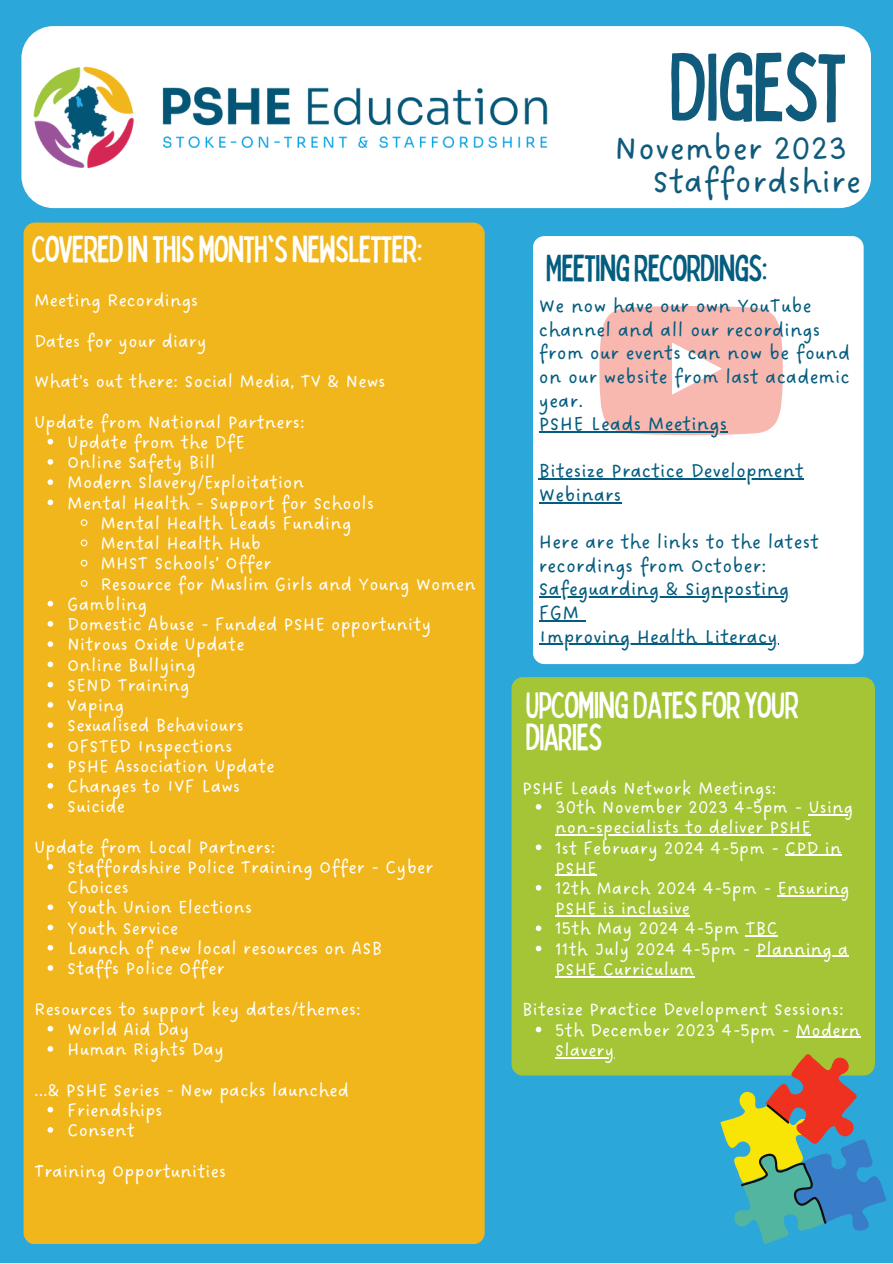
<style>
.page{position:relative;width:893px;height:1264px;background:#fff}
.page>*{position:absolute;margin:0;border:0;box-sizing:border-box;transform-origin:0 0}
.t1{font:condensed 96.15px "Bobby Jones";letter-spacing:-.025em;color:#105b7c}
.t2{font:condensed 37.5px/32.5px "Bobby Jones";letter-spacing:-.025em;color:#fff}
.t3{font:condensed 37.5px "Bobby Jones";letter-spacing:-.025em;color:#045c7f}
.t4{font:35.7px "DO Sans Regular";letter-spacing:.01em;color:#105b7c}
.t5{font:21px/23.5px "DO Sans Regular";letter-spacing:.01em;color:#045c7f}
.t6{font:19.5px/20.2px "DO Sans Regular";letter-spacing:.01em;color:#fff}
.t7{font:19.35px/20.2px "DO Sans Regular";letter-spacing:.01em;color:#fff}
</style>
<div class="page">
<div style="left:0;top:0;width:892px;height:1262px;background:#2ca7d9"></div>
<div style="left:21px;top:26px;width:850px;height:182px;background:#fff;border-radius:32px"></div>
<div style="left:24px;top:222px;width:460px;height:1022px;background:#f1b61b;border-radius:11px"></div>
<img style="left:33px;top:66px;width:515px;height:103px">
<div style="left:533px;top:236px;width:330px;height:428px;background:#fff;border-radius:11px"></div>
<div style="left:511px;top:677px;width:363px;height:398px;background:#a3c536;border-radius:11px"></div>
<svg style="left:586px;top:306px;width:197px;height:130px"></svg>
<hr style="left:539px;top:431px;width:188px;height:1px;background:#045c7f">
<hr style="left:539px;top:478px;width:264px;height:1px;background:#045c7f">
<hr style="left:539px;top:502px;width:82px;height:1px;background:#045c7f">
<hr style="left:539px;top:596px;width:250px;height:1px;background:#045c7f">
<hr style="left:539px;top:620px;width:40px;height:1px;background:#045c7f">
<hr style="left:539px;top:644px;width:239px;height:1px;background:#045c7f">
<svg style="left:535px;top:804px;width:6px;height:5px"></svg>
<hr style="left:808px;top:814px;width:45px;height:1px;background:#fff">
<hr style="left:555px;top:834px;width:255px;height:1px;background:#fff">
<svg style="left:535px;top:844px;width:6px;height:6px"></svg>
<hr style="left:785px;top:854px;width:56px;height:1px;background:#fff">
<hr style="left:555px;top:874px;width:41px;height:2px;background:#fff">
<svg style="left:535px;top:885px;width:6px;height:5px"></svg>
<hr style="left:777px;top:895px;width:72px;height:1px;background:#fff">
<hr style="left:555px;top:915px;width:135px;height:1px;background:#fff">
<svg style="left:535px;top:925px;width:6px;height:6px"></svg>
<hr style="left:745px;top:935px;width:32px;height:1px;background:#fff">
<svg style="left:535px;top:945px;width:6px;height:6px"></svg>
<hr style="left:756px;top:955px;width:92px;height:2px;background:#fff">
<hr style="left:555px;top:976px;width:139px;height:1px;background:#fff">
<svg style="left:535px;top:1026px;width:6px;height:6px"></svg>
<hr style="left:795px;top:1036px;width:65px;height:1px;background:#fff">
<hr style="left:555px;top:1057px;width:59px;height:1px;background:#fff">
<svg style="left:48px;top:439px;width:5px;height:5px"></svg>
<svg style="left:48px;top:459px;width:5px;height:6px"></svg>
<svg style="left:48px;top:479px;width:5px;height:6px"></svg>
<svg style="left:48px;top:499px;width:5px;height:6px"></svg>
<svg style="left:80px;top:519px;width:8px;height:7px"></svg>
<svg style="left:80px;top:539px;width:8px;height:8px"></svg>
<svg style="left:80px;top:559px;width:8px;height:8px"></svg>
<svg style="left:80px;top:580px;width:8px;height:7px"></svg>
<svg style="left:48px;top:601px;width:5px;height:5px"></svg>
<svg style="left:48px;top:621px;width:5px;height:5px"></svg>
<svg style="left:48px;top:641px;width:5px;height:6px"></svg>
<svg style="left:48px;top:661px;width:5px;height:6px"></svg>
<svg style="left:48px;top:681px;width:5px;height:6px"></svg>
<svg style="left:48px;top:702px;width:5px;height:5px"></svg>
<svg style="left:48px;top:722px;width:5px;height:6px"></svg>
<svg style="left:48px;top:742px;width:5px;height:6px"></svg>
<svg style="left:48px;top:762px;width:5px;height:6px"></svg>
<svg style="left:48px;top:783px;width:5px;height:5px"></svg>
<svg style="left:48px;top:803px;width:5px;height:5px"></svg>
<svg style="left:48px;top:864px;width:5px;height:5px"></svg>
<svg style="left:48px;top:904px;width:5px;height:6px"></svg>
<svg style="left:48px;top:924px;width:5px;height:6px"></svg>
<svg style="left:48px;top:945px;width:5px;height:5px"></svg>
<svg style="left:48px;top:965px;width:5px;height:5px"></svg>
<svg style="left:48px;top:1025px;width:5px;height:6px"></svg>
<svg style="left:48px;top:1046px;width:5px;height:5px"></svg>
<svg style="left:48px;top:1106px;width:5px;height:6px"></svg>
<svg style="left:48px;top:1127px;width:5px;height:5px"></svg>
<svg style="left:720px;top:1054px;width:166px;height:190px"></svg>
<p class="t2" style="left:31px;top:231px;width:393px">COVEREDINTHISMONTH'SNEWSLETTER:</p>
<p class="t6" style="left:34px;top:291px;width:165px">Meeting Recordings</p>
<p class="t6" style="left:34px;top:331px;width:174px">Dates for your diary</p>
<p class="t6" style="left:34px;top:372px;width:353px">What's out there: Social Media, TV &amp; News</p>
<p class="t6" style="left:34px;top:412px;width:272px">Update from National Partners:</p>
<p class="t6" style="left:67px;top:433px;width:179px">Update from the DfE</p>
<p class="t6" style="left:67px;top:453px;width:150px">Online Safety Bill</p>
<p class="t6" style="left:67px;top:473px;width:238px">Modern Slavery/Exploitation</p>
<p class="t6" style="left:67px;top:493px;width:308px">Mental Health - Support for Schools</p>
<p class="t6" style="left:100px;top:514px;width:252px">Mental Health Leads Funding</p>
<p class="t6" style="left:100px;top:534px;width:162px">Mental Health Hub</p>
<p class="t6" style="left:100px;top:554px;width:172px">MHST Schools’ Offer</p>
<p class="t6" style="left:100px;top:574px;width:377px">Resource for Muslim Girls and Young Women</p>
<p class="t6" style="left:67px;top:595px;width:82px">Gambling</p>
<p class="t6" style="left:67px;top:615px;width:365px">Domestic Abuse - Funded PSHE opportunity</p>
<p class="t6" style="left:67px;top:635px;width:179px">Nitrous Oxide Update</p>
<p class="t6" style="left:67px;top:655px;width:130px">Online Bullying</p>
<p class="t6" style="left:67px;top:675px;width:124px">SEND Training</p>
<p class="t6" style="left:67px;top:696px;width:59px">Vaping</p>
<p class="t6" style="left:67px;top:716px;width:178px">Sexualised Behaviours</p>
<p class="t6" style="left:67px;top:736px;width:167px">OFSTED Inspections</p>
<p class="t6" style="left:67px;top:756px;width:209px">PSHE Association Update</p>
<p class="t6" style="left:67px;top:777px;width:174px">Changes to IVF Laws</p>
<p class="t6" style="left:67px;top:797px;width:59px">Suicide</p>
<p class="t6" style="left:34px;top:837px;width:243px">Update from Local Partners:</p>
<p class="t6" style="left:67px;top:858px;width:368px">Staffordshire Police Training Offer - Cyber<br>Choices</p>
<p class="t6" style="left:67px;top:898px;width:186px">Youth Union Elections</p>
<p class="t6" style="left:67px;top:918px;width:113px">Youth Service</p>
<p class="t6" style="left:67px;top:938px;width:317px">Launch of new local resources on ASB</p>
<p class="t6" style="left:67px;top:959px;width:159px">Staffs Police Offer</p>
<p class="t6" style="left:34px;top:999px;width:328px">Resources to support key dates/themes:</p>
<p class="t6" style="left:67px;top:1019px;width:124px">World Aid Day</p>
<p class="t6" style="left:67px;top:1040px;width:158px">Human Rights Day</p>
<p class="t6" style="left:67px;top:1100px;width:97px">Friendships</p>
<p class="t6" style="left:67px;top:1121px;width:69px">Consent</p>
<p class="t6" style="left:34px;top:1080px;width:316px">...&amp; PSHE Series - New packs launched</p>
<p class="t6" style="left:34px;top:1161px;width:193px">Training Opportunities</p>
<p class="t1" style="left:668px;top:25px;width:179px">DIGEST</p>
<p class="t4" style="left:614px;top:127px;width:234px">November 2023</p>
<p class="t4" style="left:652px;top:160px;width:210px">Staffordshire</p>
<p class="t3" style="left:546px;top:244px;width:223px">MEETINGRECORDINGS:</p>
<p class="t5" style="left:539px;top:295px;width:313px">We now have our own YouTube channel and all our recordings from our events can now be found on our website from last academic year.</p>
<p class="t5" style="left:539px;top:413px;width:190px">PSHE Leads Meetings</p>
<p class="t5" style="left:539px;top:460px;width:266px">Bitesize Practice Development<br>Webinars</p>
<p class="t5" style="left:539px;top:531px;width:281px">Here are the links to the latest recordings from October:</p>
<p class="t5" style="left:539px;top:578px;width:252px">Safeguarding &amp; Signposting</p>
<p class="t5" style="left:539px;top:602px;width:42px">FGM</p>
<p class="t5" style="left:539px;top:625px;width:240px">Improving Health Literacy</p>
<p class="t2" style="left:525px;top:686px;width:275px">UPCOMINGDATESFORYOUR<br>DIARIES</p>
<p class="t7" style="left:522px;top:779px;width:256px">PSHE Leads Network Meetings:</p>
<p class="t7" style="left:555px;top:798px;width:299px">30th November 2023 4-5pm - Using non-specialists to deliver PSHE</p>
<p class="t7" style="left:555px;top:838px;width:287px">1st February 2024 4-5pm - CPD in<br>PSHE</p>
<p class="t7" style="left:555px;top:879px;width:296px">12th March 2024 4-5pm - Ensuring<br>PSHE is inclusive</p>
<p class="t7" style="left:555px;top:919px;width:224px">15th May 2024 4-5pm TBC</p>
<p class="t7" style="left:555px;top:939px;width:294px">11th July 2024 4-5pm - Planning a<br>PSHE Curriculum</p>
<p class="t7" style="left:522px;top:1000px;width:323px">Bitesize Practice Development Sessions:</p>
<p class="t7" style="left:555px;top:1020px;width:306px">5th December 2023 4-5pm - Modern<br>Slavery</p>
</div>
